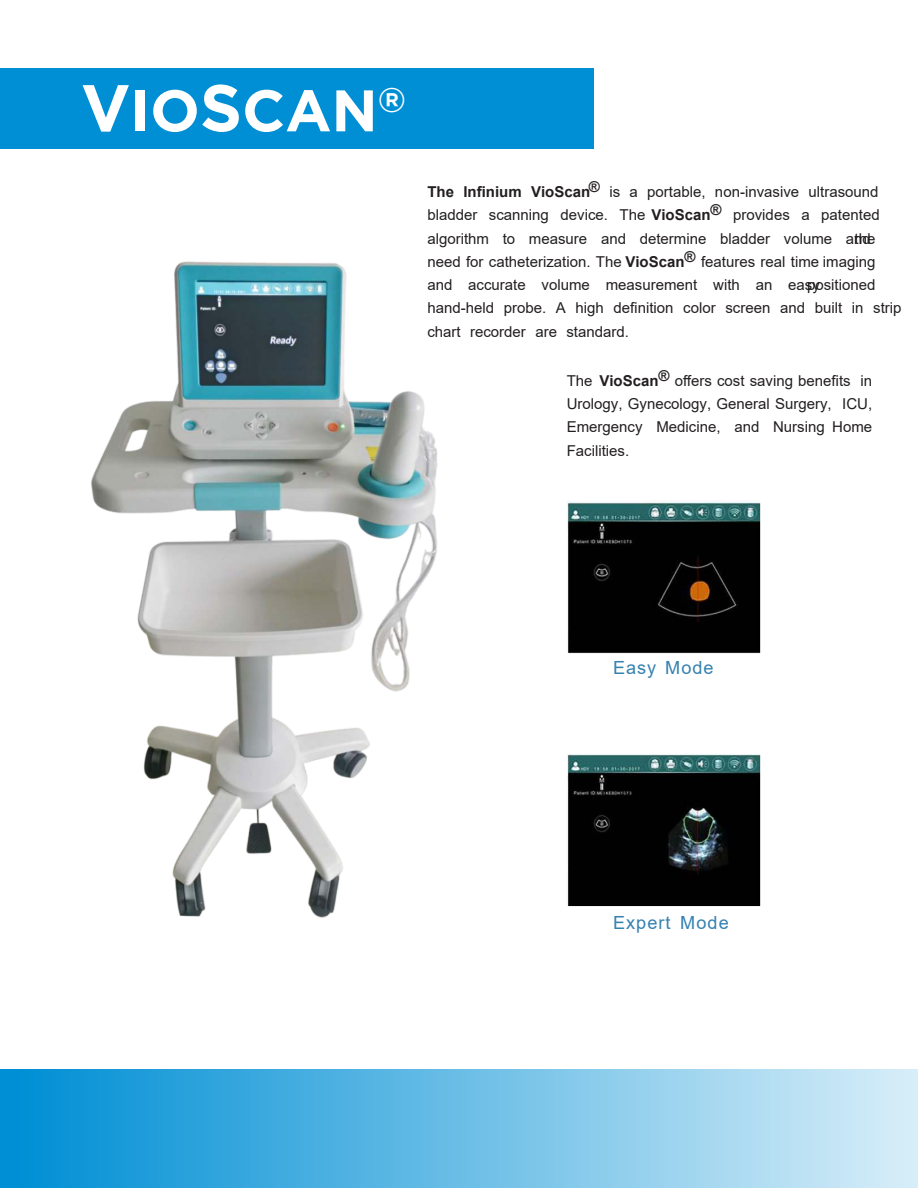
<style>
.page{position:relative;width:918px;height:1188px;background:#fff}
.page>*{position:absolute;margin:0;border:0;box-sizing:border-box;transform-origin:0 0}
.t1{font:700 58.5px "Gotham HTF";color:#fff}
.t2{font:18.15px "Arial";letter-spacing:.055em;color:#3582b1}
.t3{font:18.15px "Arial";letter-spacing:.05em;color:#3682ae}
.t4{font:15px/23.2px "Arial";color:#231f20}
.s1{font-size:66px}
.s2{font-weight:700}
</style>
<div class="page">
<div style="left:0;top:68px;width:594px;height:81px;background:#008fd5"></div>
<div style="left:0;top:1069px;width:918px;height:119px;background:linear-gradient(to right,#008dd4,#d8eef8)"></div>
<svg style="left:567px;top:500px;width:193px;height:406px;background:#121918"></svg>
<div style="left:547px;top:653px;width:239px;height:101px;background:#fff;border:1px solid #fff"></div>
<img style="left:91px;top:261px;width:347px;height:657px">
<h1 class="t1" style="left:81px;top:88px;width:327px"><span class="s1">V</span>IO<span class="s1">S</span>CAN<sup>®</sup></h1>
<p class="t4" style="left:427px;top:180px;width:476px"><span class="s2">The Infinium VioScan</span><sup>®</sup> is a portable, non-invasive ultrasound bladder scanning device. The <span class="s2">VioScan</span><sup>®</sup> provides a patented algorithm to measure and determine bladder volume andthe need for catheterization. The <span class="s2">VioScan</span><sup>®</sup> features real time imaging and accurate volume measurement with an easypositioned hand-held probe. A high definition color screen and built in strip chart recorder are standard.</p>
<p class="t4" style="left:567px;top:369px;width:307px;text-align:justify">The <span class="s2">VioScan</span><sup>®</sup> offers cost saving benefits in Urology, Gynecology, General Surgery, ICU, Emergency Medicine, and Nursing Home Facilities.</p>
<p class="t3" style="left:613px;top:655px;width:102px">Easy Mode</p>
<p class="t2" style="left:613px;top:910px;width:117px">Expert Mode</p>
</div>
